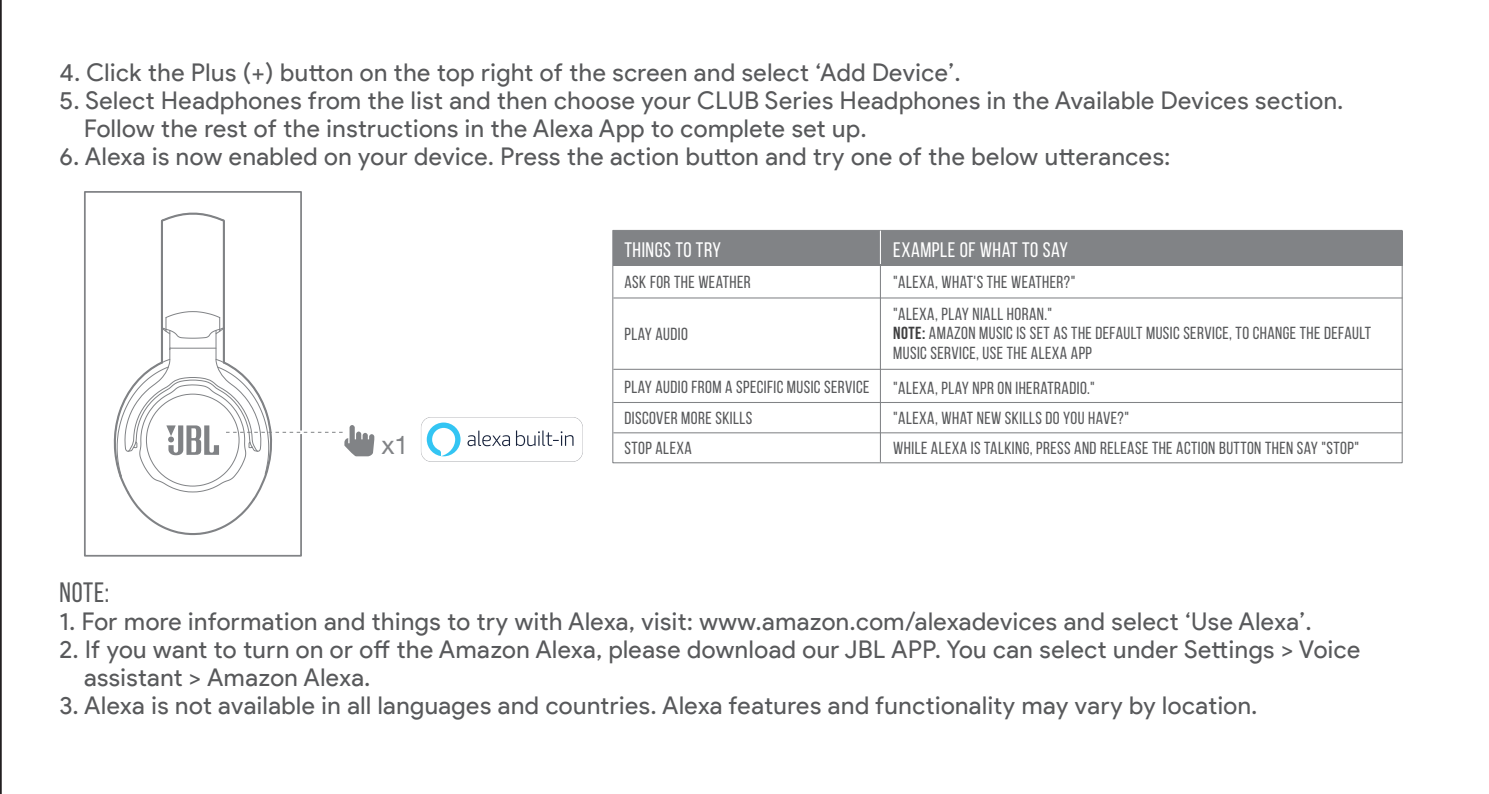
<style>
.page{position:relative;width:1489px;height:794px;background:#fff}
.page>*{position:absolute;margin:0;border:0;box-sizing:border-box;transform-origin:0 0}
.t1{font:28px "Bebas Neue";color:#58595b}
.t2{font:25.55px "Helvetica Neue LT Com";color:#818386}
.t3{font:24.5px/28px "Product Sans";letter-spacing:.02em;color:#58595b}
.t4{font:21px "Bebas Neue";letter-spacing:.025em;color:#fff}
.t5{font:17.5px/30.1px "Bebas Neue";letter-spacing:.025em;color:#58595b}
.s1{font-weight:700;color:#3f3f40}
</style>
<div class="page">
<svg style="left:0;top:0;width:2px;height:794px;background:#3e3a3b"></svg>
<div style="left:612px;top:231px;width:789px;height:34px;background:#818386"></div>
<div style="left:612px;top:230px;width:790px;height:233px;border:1px solid #818386"></div>
<hr style="left:613px;top:297px;width:788px;height:1px;background:#818386">
<hr style="left:613px;top:369px;width:788px;height:1px;background:#818386">
<hr style="left:613px;top:402px;width:788px;height:1px;background:#818386">
<hr style="left:613px;top:432px;width:788px;height:1px;background:#818386">
<hr style="left:879px;top:231px;width:2px;height:33px;background:#fff">
<hr style="left:879px;top:265px;width:2px;height:197px;background:#818386">
<div style="left:84px;top:191px;width:218px;height:365px;border:2px solid #818386"></div>
<svg style="left:113px;top:209px;width:261px;height:327px"></svg>
<svg style="left:421px;top:417px;width:162px;height:45px"></svg>
<p class="t3" style="left:60px;top:58px;width:902px">4. Click the Plus (+) button on the top right of the screen and select ‘Add Device’.</p>
<p class="t3" style="left:84px;top:86px;width:1260px;text-indent:-24px">5. Select Headphones from the list and then choose your CLUB Series Headphones in the Available Devices section.<br>Follow the rest of the instructions in the Alexa App to complete set up.</p>
<p class="t3" style="left:60px;top:142px;width:1112px">6. Alexa is now enabled on your device. Press the action button and try one of the below utterances:</p>
<p class="t2" style="left:381px;top:429px;width:29px">x1</p>
<p class="t4" style="left:624px;top:238px;width:98px">THINGS TO TRY</p>
<p class="t4" style="left:893px;top:239px;width:176px">EXAMPLE OF WHAT TO SAY</p>
<p class="t5" style="left:624px;top:266px;width:128px">ASK FOR THE WEATHER</p>
<p class="t5" style="left:893px;top:266px;width:184px;line-height:31.8px">"ALEXA, WHAT'S THE WEATHER?" "ALEXA, PLAY NIALL HORAN."</p>
<p class="t5" style="left:893px;top:323px;width:479px;line-height:19.2px"><span class="s1">Note:</span> AMAZON MUSIC IS SET AS THE DEFAULT MUSIC SERVICE, TO CHANGE THE DEFAULT<br>MUSIC SERVICE, USE THE ALEXA APP</p>
<p class="t5" style="left:893px;top:372px;width:467px">"ALEXA, PLAY NPR ON IHERATRADIO."<br>"ALEXA, WHAT NEW SKILLS DO YOU HAVE?"<br>WHILE ALEXA IS TALKING, PRESS AND RELEASE THE ACTION BUTTON THEN SAY "STOP"</p>
<p class="t5" style="left:624px;top:318px;width:65px">PLAY AUDIO</p>
<p class="t5" style="left:624px;top:371px;width:246px">PLAY AUDIO FROM A SPECIFIC MUSIC SERVICE<br>DISCOVER MORE SKILLS<br>STOP ALEXA</p>
<p class="t1" style="left:60px;top:577px;width:51px">NOTE:</p>
<p class="t3" style="left:60px;top:607px;width:1253px">1. For more information and things to try with Alexa, visit: www.amazon.com/alexadevices and select ‘Use Alexa’.</p>
<p class="t3" style="left:84px;top:635px;width:1277px;text-indent:-24px">2. If you want to turn on or off the Amazon Alexa, please download our JBL APP. You can select under Settings &gt; Voice assistant &gt; Amazon Alexa.</p>
<p class="t3" style="left:60px;top:691px;width:1199px">3. Alexa is not available in all languages and countries. Alexa features and functionality may vary by location.</p>
</div>
